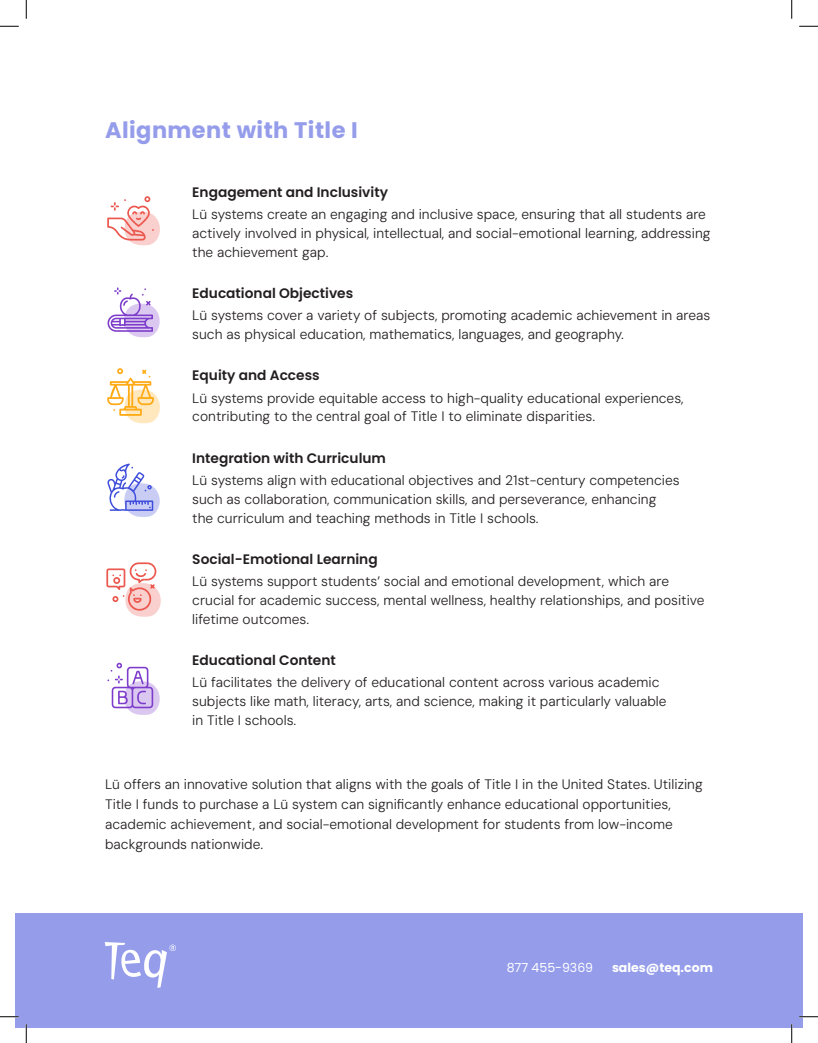
<style>
.page{position:relative;width:818px;height:1043px;background:#fff}
.page>*{position:absolute;margin:0;border:0;box-sizing:border-box;transform-origin:0 0}
.t1{font:700 22.5px "Poppins";letter-spacing:.02em;color:#959deb}
.t2{font:13.75px/18.8px "DM Sans 9 pt";color:#231f20}
.t3{font:600 13.75px "Poppins";color:#231f20}
.t4{font:700 12.5px "Poppins";color:#fff}
.t5{font:12.5px "Poppins";color:#fff}
</style>
<div class="page">
<svg style="left:107px;top:662px;width:53px;height:53px"></svg>
<svg style="left:107px;top:196px;width:53px;height:50px"></svg>
<svg style="left:107px;top:287px;width:53px;height:51px"></svg>
<svg style="left:107px;top:368px;width:53px;height:56px"></svg>
<svg style="left:107px;top:463px;width:53px;height:54px"></svg>
<svg style="left:106px;top:562px;width:55px;height:55px"></svg>
<div style="left:15px;top:913px;width:787px;height:115px;background:#959deb"></div>
<svg style="left:105px;top:942px;width:71px;height:45px"></svg>
<svg style="left:0;top:25px;width:19px;height:2px"></svg>
<svg style="left:799px;top:25px;width:19px;height:2px"></svg>
<svg style="left:0;top:1016px;width:19px;height:1px"></svg>
<svg style="left:799px;top:1015px;width:19px;height:2px"></svg>
<svg style="left:25px;top:0;width:2px;height:19px"></svg>
<svg style="left:25px;top:1024px;width:2px;height:18px"></svg>
<svg style="left:791px;top:0;width:1px;height:19px"></svg>
<svg style="left:791px;top:1024px;width:1px;height:18px"></svg>
<p class="t1" style="left:105px;top:117px;width:254px">Alignment with Title I</p>
<p class="t3" style="left:192px;top:184px;width:197px">Engagement and Inclusivity</p>
<p class="t2" style="left:192px;top:205px;width:519px">Lü systems create an engaging and inclusive space, ensuring that all students are actively involved in physical, intellectual, and social-emotional learning, addressing the achievement gap.</p>
<p class="t3" style="left:192px;top:285px;width:162px">Educational Objectives</p>
<p class="t2" style="left:192px;top:306px;width:519px">Lü systems cover a variety of subjects, promoting academic achievement in areas such as physical education, mathematics, languages, and geography.</p>
<p class="t3" style="left:192px;top:367px;width:129px">Equity and Access</p>
<p class="t2" style="left:192px;top:388px;width:493px">Lü systems provide equitable access to high-quality educational experiences, contributing to the central goal of Title I to eliminate disparities.</p>
<p class="t3" style="left:192px;top:450px;width:195px">Integration with Curriculum</p>
<p class="t2" style="left:192px;top:471px;width:489px">Lü systems align with educational objectives and 21st-century competencies such as collaboration, communication skills, and perseverance, enhancing the curriculum and teaching methods in Title I schools.</p>
<p class="t3" style="left:192px;top:551px;width:187px">Social-Emotional Learning</p>
<p class="t2" style="left:192px;top:572px;width:513px">Lü systems support students’ social and emotional development, which are crucial for academic success, mental wellness, healthy relationships, and positive lifetime outcomes.</p>
<p class="t3" style="left:192px;top:652px;width:145px">Educational Content</p>
<p class="t2" style="left:192px;top:673px;width:476px">Lü facilitates the delivery of educational content across various academic subjects like math, literacy, arts, and science, making it particularly valuable in Title I schools.</p>
<p class="t2" style="left:105px;top:774px;width:599px;line-height:20px">Lü offers an innovative solution that aligns with the goals of Title I in the United States. Utilizing Title I funds to purchase a Lü system can significantly enhance educational opportunities, academic achievement, and social-emotional development for students from low-income backgrounds nationwide.</p>
<p class="t5" style="left:506px;top:959px;width:88px">877 455-9369</p>
<p class="t4" style="left:612px;top:959px;width:102px">sales@teq.com</p>
</div>
